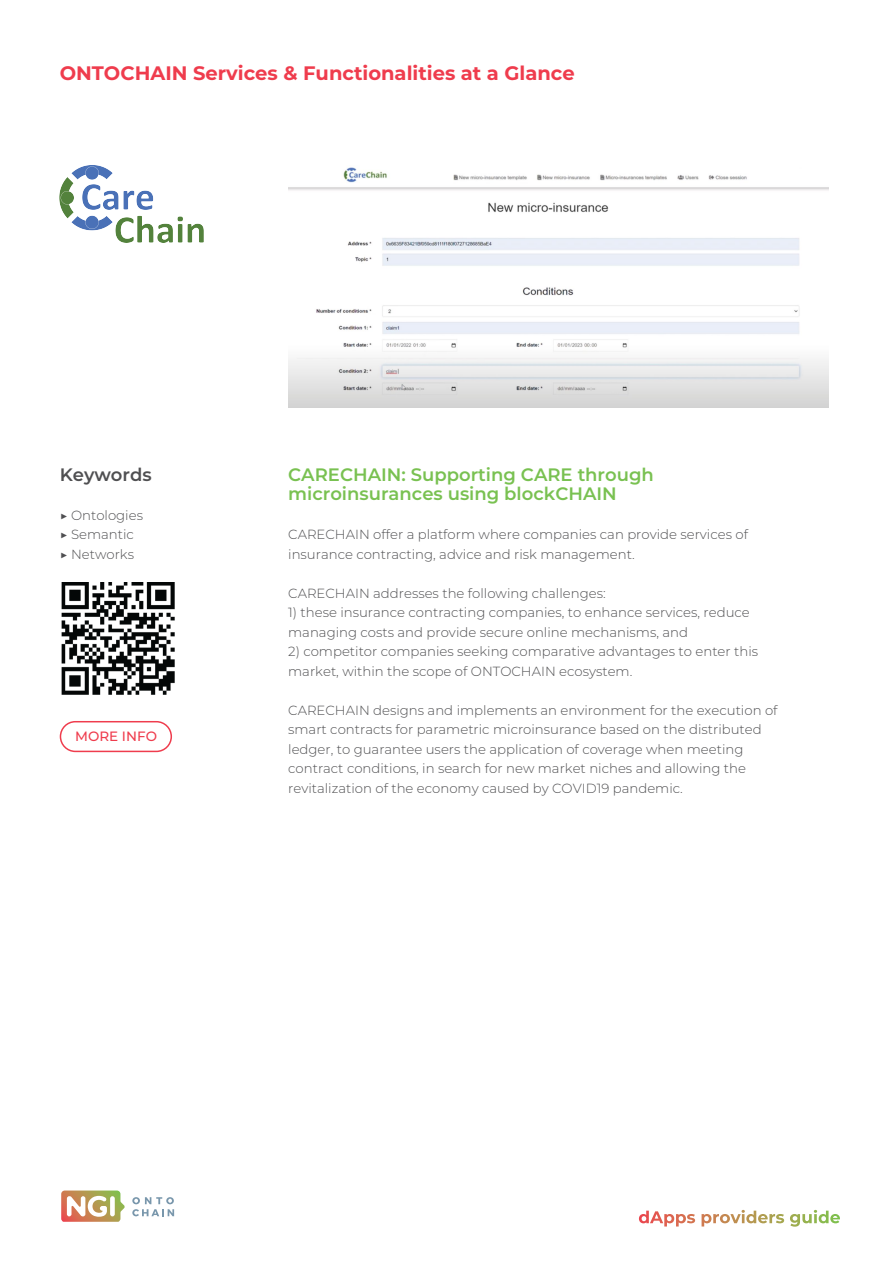
<style>
.page{position:relative;width:893px;height:1263px;background:#fff}
.page>*{position:absolute;margin:0;border:0;box-sizing:border-box;transform-origin:0 0}
.t1{font:700 19.5px "Montserrat";color:#ef3c4d}
.t2{font:600 18px/19.5px "Montserrat";color:#79c151}
.t3{font:600 18px "Montserrat";color:#4f4f51}
.t4{font:500 13.5px "Montserrat";color:#ef3c4d}
.t5{font:300 13.2px/19.5px "Montserrat";color:#4f4f51}
</style>
<div class="page">
<svg style="left:132px;top:1197px;width:42px;height:19px"></svg>
<svg style="left:61px;top:1190px;width:64px;height:32px"></svg>
<img style="left:288px;top:167px;width:541px;height:240px">
<img style="left:60px;top:165px;width:144px;height:78px">
<img style="left:61px;top:582px;width:113px;height:113px">
<div style="left:60px;top:721px;width:112px;height:31px;border:2px solid #ef3c4d;border-radius:15px"></div>
<svg style="left:639px;top:1210px;width:201px;height:17px"></svg>
<h1 class="t1" style="left:60px;top:59px;width:517px">ONTOCHAIN Services &amp; Functionalities at a Glance</h1>
<h2 class="t3" style="left:60px;top:461px;width:94px">Keywords</h2>
<p class="t5" style="left:60px;top:505px;width:85px">▶ Ontologies ▶ Semantic ▶ Networks</p>
<p class="t4" style="left:75px;top:727px;width:83px">MORE INFO</p>
<h2 class="t2" style="left:288px;top:464px;width:367px">CARECHAIN: Supporting CARE through microinsurances using blockCHAIN</h2>
<p class="t5" style="left:288px;top:524px;width:461px">CARECHAIN offer a platform where companies can provide services of insurance contracting, advice and risk management.</p>
<p class="t5" style="left:288px;top:583px;width:319px">CARECHAIN addresses the following challenges:</p>
<p class="t5" style="left:288px;top:602px;width:463px">1) these insurance contracting companies, to enhance services, reduce managing costs and provide secure online mechanisms, and</p>
<p class="t5" style="left:288px;top:641px;width:471px">2) competitor companies seeking comparative advantages to enter this market, within the scope of ONTOCHAIN ecosystem.</p>
<p class="t5" style="left:288px;top:700px;width:491px">CARECHAIN designs and implements an environment for the execution of smart contracts for parametric microinsurance based on the distributed ledger, to guarantee users the application of coverage when meeting contract conditions, in search for new market niches and allowing the revitalization of the economy caused by COVID19 pandemic.</p>
</div>
